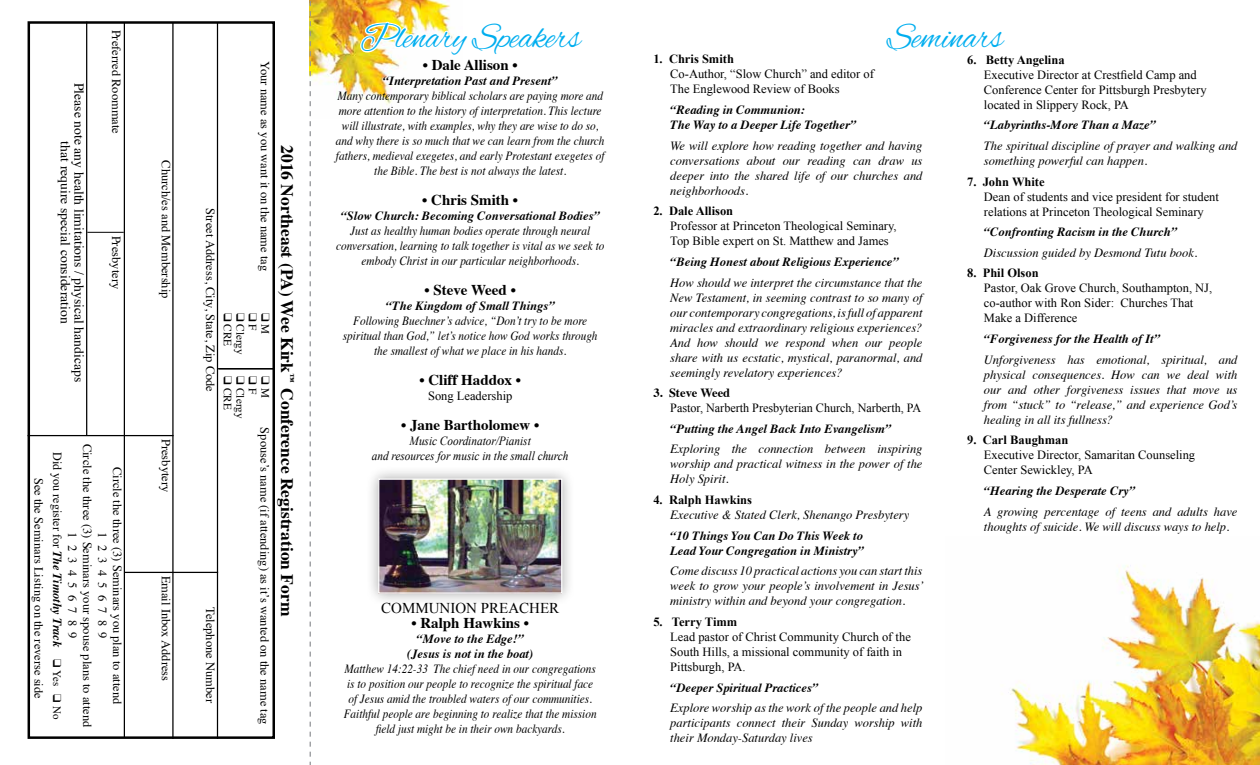
<style>
.page{position:relative;width:1260px;height:765px;background:#fff}
.page>*{position:absolute;margin:0;border:0;box-sizing:border-box;transform-origin:0 0}
.t1{font:37.5px "Alex Brush";color:#00aeef;scale:.9 1}
.t2{font:700 17.5px "Times";color:#000}
.t3{font:700 15px "Times";color:#000}
.t4{font:15px "Times New Roman";color:#000}
.t5{font:13.75px/13.8px "Times";color:#000;text-align:center}
.t6{font:italic 12.5px/15px "Times";color:#000;text-align:justify}
.t7{font:italic 12.5px/15px "Times";color:#000;text-align:center;scale:.9 1}
.t8{font:12.5px/15px "Times New Roman";color:#000}
.t9{font:italic 700 12.5px/15px "Times";color:#000}
.t10{font:12.5px/15px "Times";color:#000;text-align:center}
.t11{font:700 12.5px "Times New Roman";color:#000}
.t12{font:italic 12.5px/15px "Times New Roman";color:#000;text-align:center;scale:.9 1}
.t13{font:700 12.5px "Times";color:#000}
.t14{font:11.25px "Times";color:#000}
.s1{font-weight:700;font-style:italic}
.s2{font-size:11.25px}
</style>
<div class="page">
<img style="left:1008px;top:565px;width:252px;height:200px">
<img style="left:311px;top:0;width:139px;height:113px">
<div style="left:28px;top:21px;width:247px;height:718px;border:2px solid #000"></div>
<hr style="left:218px;top:368px;width:56px;height:1px;background:#000">
<svg style="left:310px;top:0;width:1px;height:765px"></svg>
<div style="left:366px;top:466px;width:209px;height:140px;background:#000;opacity:.33"></div>
<img style="left:380px;top:481px;width:180px;height:111px">
<div style="left:378px;top:479px;width:184px;height:115px;border:1px solid #fff"></div>
<hr style="left:87px;top:232px;width:37px;height:1px;background:#000">
<hr style="left:217px;top:22px;width:1px;height:717px;background:#000">
<hr style="left:172px;top:22px;width:2px;height:717px;background:#000">
<hr style="left:124px;top:22px;width:1px;height:715px;background:#000">
<hr style="left:86px;top:22px;width:1px;height:414px;background:#000">
<hr style="left:28px;top:435px;width:146px;height:1px;background:#000">
<hr style="left:125px;top:572px;width:93px;height:1px;background:#000">
<hr style="left:219px;top:368px;width:56px;height:1px;background:#000">
<img style="left:359px;top:17px;width:94px;height:42px">
<p class="t5" style="left:87px;top:83px;width:301px;rotate:90deg">Please note any health limitations / physical handicaps that require special consideration</p>
<p class="t10" style="left:125px;top:29px;width:106px;rotate:90deg">Preferred Roommate</p>
<p class="t10" style="left:125px;top:236px;width:55px;rotate:90deg">Presbytery</p>
<p class="t10" style="left:126px;top:444px;width:285px;rotate:90deg">Circle the three (3) Seminars you plan to attend<br>1 2 3 4 5 6 7 8 9<br>Circle the three (3) Seminars your spouse plans to attend 1 2 3 4 5 6 7 8 9<br>Did you register for <span class="s1">The Timothy Track</span> ❑ <span class="s2">Yes</span> ❑ <span class="s2">No</span></p>
<p class="t10" style="left:47px;top:478px;width:223px;rotate:90deg">See the Seminars Listing on the reverse side</p>
<p class="t10" style="left:174px;top:160px;width:140px;rotate:90deg">Church/es and Membership</p>
<p class="t10" style="left:174px;top:439px;width:55px;rotate:90deg">Presbytery</p>
<p class="t10" style="left:174px;top:576px;width:107px;rotate:90deg">Email Inbox Address</p>
<p class="t10" style="left:219px;top:208px;width:185px;rotate:90deg">Street Address, City, State, Zip Code</p>
<p class="t10" style="left:219px;top:607px;width:98px;rotate:90deg">Telephone Number</p>
<p class="t10" style="left:274px;top:61px;width:212px;rotate:90deg">Your name as you want it on the name tag</p>
<p class="t14" style="left:238px;top:312px;width:35px;rotate:90deg">❑ CRE</p>
<p class="t14" style="left:251px;top:312px;width:44px;rotate:90deg">❑ Clergy</p>
<p class="t14" style="left:263px;top:312px;width:19px;rotate:90deg">❑ F</p>
<p class="t14" style="left:276px;top:312px;width:23px;rotate:90deg">❑ M</p>
<p class="t14" style="left:238px;top:376px;width:35px;rotate:90deg">❑ CRE</p>
<p class="t14" style="left:251px;top:376px;width:44px;rotate:90deg">❑ Clergy</p>
<p class="t14" style="left:263px;top:376px;width:19px;rotate:90deg">❑ F</p>
<p class="t14" style="left:276px;top:376px;width:23px;rotate:90deg">❑ M</p>
<p class="t10" style="left:273px;top:427px;width:299px;rotate:90deg">Spouse’s name (if attending) as it’s wanted on the name tag</p>
<h2 class="t2" style="left:304px;top:145px;width:473px;rotate:90deg">2016 Northeast (PA) Wee Kirk<sup>™</sup> Conference Registration Form</h2>
<h1 class="t1" style="left:360px;top:16px;width:246px">Plenary Speakers</h1>
<p class="t3" style="left:423px;top:50px;width:97px">• Dale Allison •</p>
<p class="t9" style="left:383px;top:72px;width:176px">“Interpretation Past and Present”</p>
<p class="t7" style="left:336px;top:87px;width:300px">Many contemporary biblical scholars are paying more and more attention to the history of interpretation. This lecture will illustrate, with examples, why they are wise to do so, and why there is so much that we can learn from the church fathers, medieval exegetes, and early Protestant exegetes of the Bible. The best is not always the latest.</p>
<p class="t3" style="left:422px;top:185px;width:97px">• Chris Smith •</p>
<p class="t9" style="left:341px;top:207px;width:261px">“Slow Church: Becoming Conversational Bodies”</p>
<p class="t7" style="left:336px;top:222px;width:300px">Just as healthy human bodies operate through neural conversation, learning to talk together is vital as we seek to embody Christ in our particular neighborhoods.</p>
<p class="t3" style="left:425px;top:275px;width:93px">• Steve Weed •</p>
<p class="t9" style="left:386px;top:297px;width:170px">“The Kingdom of Small Things”</p>
<p class="t7" style="left:343px;top:312px;width:285px">Following Buechner’s advice, “Don’t try to be more spiritual than God,” let’s notice how God works through the smallest of what we place in his hands.</p>
<p class="t3" style="left:419px;top:365px;width:103px">• Cliff Haddox •</p>
<p class="t8" style="left:428px;top:388px;width:86px">Song Leadership</p>
<p class="t3" style="left:401px;top:410px;width:140px">• Jane Bartholomew •</p>
<p class="t12" style="left:372px;top:433px;width:220px">Music Coordinator/Pianist<br>and resources for music in the small church</p>
<p class="t4" style="left:381px;top:598px;width:179px">COMMUNION PREACHER</p>
<p class="t3" style="left:411px;top:609px;width:119px">• Ralph Hawkins •</p>
<p class="t9" style="left:407px;top:631px;width:128px;text-align:center">“Move to the Edge!” (Jesus is not in the boat)</p>
<p class="t7" style="left:344px;top:661px;width:283px">Matthew 14:22-33 The chief need in our congregations is to position our people to recognize the spiritual face of Jesus amid the troubled waters of our communities.<br>Faithful people are beginning to realize that the mission field just might be in their own backyards.</p>
<h1 class="t1" style="left:887px;top:16px;width:130px">Seminars</h1>
<p class="t11" style="left:653px;top:51px;width:82px">1. Chris Smith</p>
<p class="t8" style="left:670px;top:67px;width:205px">Co-Author, “Slow Church” and editor of<br>The Englewood Review of Books</p>
<p class="t9" style="left:670px;top:101px;width:187px">“Reading in Communion:<br>The Way to a Deeper Life Together”</p>
<p class="t6" style="left:670px;top:137px;width:254px">We will explore how reading together and having conversations about our reading can draw us deeper into the shared life of our churches and neighborhoods.</p>
<p class="t11" style="left:653px;top:203px;width:81px">2. Dale Allison</p>
<p class="t8" style="left:670px;top:218px;width:228px">Professor at Princeton Theological Seminary,<br>Top Bible expert on St. Matthew and James</p>
<p class="t9" style="left:670px;top:253px;width:230px">“Being Honest about Religious Experience”</p>
<p class="t6" style="left:670px;top:274px;width:254px">How should we interpret the circumstance that the New Testament, in seeming contrast to so many of our contemporary congregations, is full of apparent miracles and extraordinary religious experiences?<br>And how should we respond when our people share with us ecstatic, mystical, paranormal, and seemingly revelatory experiences?</p>
<p class="t13" style="left:653px;top:381px;width:78px">3. Steve Weed</p>
<p class="t8" style="left:670px;top:400px;width:252px">Pastor, Narberth Presbyterian Church, Narberth, PA</p>
<p class="t9" style="left:670px;top:420px;width:222px">“Putting the Angel Back Into Evangelism”</p>
<p class="t6" style="left:670px;top:441px;width:254px">Exploring the connection between inspiring worship and practical witness in the power of the Holy Spirit.</p>
<p class="t11" style="left:653px;top:491px;width:100px">4. Ralph Hawkins</p>
<p class="t6" style="left:670px;top:507px;width:241px">Executive &amp; Stated Clerk, Shenango Presbytery</p>
<p class="t9" style="left:670px;top:527px;width:195px">“10 Things You Can Do This Week to<br>Lead Your Congregation in Ministry”</p>
<p class="t6" style="left:670px;top:563px;width:255px">Come discuss 10 practical actions you can start this week to grow your people’s involvement in Jesus’ ministry within and beyond your congregation.</p>
<p class="t11" style="left:653px;top:613px;width:85px">5. Terry Timm</p>
<p class="t8" style="left:670px;top:629px;width:242px">Lead pastor of Christ Community Church of the<br>South Hills, a missional community of faith in<br>Pittsburgh, PA.</p>
<p class="t9" style="left:670px;top:679px;width:149px">“Deeper Spiritual Practices”</p>
<p class="t6" style="left:670px;top:700px;width:254px">Explore worship as the work of the people and help participants connect their Sunday worship with their Monday-Saturday lives</p>
<p class="t11" style="left:967px;top:51px;width:99px">6. Betty Angelina</p>
<p class="t8" style="left:984px;top:67px;width:224px">Executive Director at Crestfield Camp and<br>Conference Center for Pittsburgh Presbytery located in Slippery Rock, PA</p>
<p class="t9" style="left:984px;top:116px;width:173px">“Labyrinths-More Than a Maze”</p>
<p class="t6" style="left:984px;top:137px;width:255px">The spiritual discipline of prayer and walking and something powerful can happen.</p>
<p class="t11" style="left:967px;top:173px;width:79px">7. John White</p>
<p class="t8" style="left:984px;top:189px;width:237px">Dean of students and vice president for student relations at Princeton Theological Seminary</p>
<p class="t9" style="left:984px;top:223px;width:195px">“Confronting Racism in the Church”</p>
<p class="t6" style="left:984px;top:244px;width:215px">Discussion guided by Desmond Tutu book.</p>
<p class="t11" style="left:967px;top:265px;width:73px">8. Phil Olson</p>
<p class="t8" style="left:984px;top:281px;width:230px">Pastor, Oak Grove Church, Southampton, NJ, co-author with Ron Sider: Churches That<br>Make a Difference</p>
<p class="t9" style="left:984px;top:330px;width:178px">“Forgiveness for the Health of It”</p>
<p class="t6" style="left:984px;top:351px;width:255px">Unforgiveness has emotional, spiritual, and physical consequences. How can we deal with our and other forgiveness issues that move us from “stuck” to “release,” and experience God’s healing in all its fullness?</p>
<p class="t11" style="left:967px;top:431px;width:103px">9. Carl Baughman</p>
<p class="t8" style="left:984px;top:447px;width:213px">Executive Director, Samaritan Counseling<br>Center Sewickley, PA</p>
<p class="t9" style="left:984px;top:482px;width:153px">“Hearing the Desperate Cry”</p>
<p class="t6" style="left:984px;top:503px;width:255px">A growing percentage of teens and adults have thoughts of suicide. We will discuss ways to help.</p>
</div>
